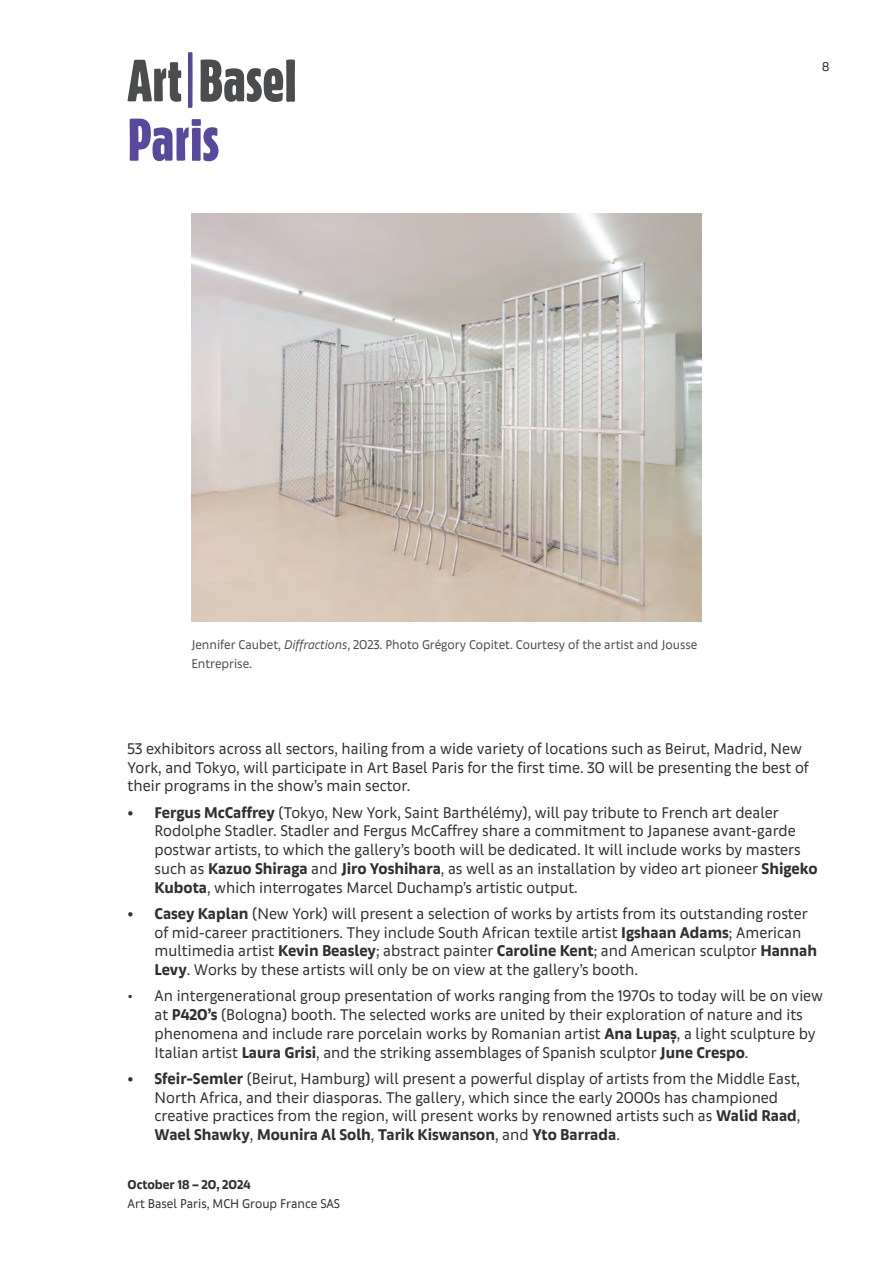
<style>
.page{position:relative;width:893px;height:1263px;background:#fff}
.page>*{position:absolute;margin:0;border:0;box-sizing:border-box;transform-origin:0 0}
.Crosshead_EN{font:16.5px/18.8px "Art Basel Text";color:#312f30}
.Crosshead_EN-2{font:13.5px/18.8px "Art Basel Text";color:#4b4c4d}
.t1{font:13.5px "Art Basel Text";color:#312f30}
.t2{font:700 13.5px "Art Basel Text";color:#312f30}
.s1{font-style:italic}
.s2{font-weight:700}
</style>
<div class="page">
<svg style="left:128px;top:60px;width:53px;height:42px"></svg>
<svg style="left:201px;top:59px;width:94px;height:43px"></svg>
<svg style="left:130px;top:119px;width:88px;height:42px"></svg>
<svg style="left:188px;top:53px;width:4px;height:54px"></svg>
<img style="left:191px;top:214px;width:511px;height:408px">
<p class="t1" style="left:822px;top:59px;width:9px">8</p>
<p class="Crosshead_EN-2" style="left:191px;top:635px;width:507px">Jennifer Caubet, <span class="s1">Diffractions</span>, 2023. Photo Grégory Copitet. Courtesy of the artist and Jousse<br>Entreprise.</p>
<p class="Crosshead_EN" style="left:128px;top:739px;width:683px">53 exhibitors across all sectors, hailing from a wide variety of locations such as Beirut, Madrid, New<br>York, and Tokyo, will participate in Art Basel Paris for the first time. 30 will be presenting the best of their programs in the show’s main sector.</p>
<p class="Crosshead_EN" style="left:155px;top:803px;width:665px;text-indent:-27px"><span class="s2">• Fergus McCaffrey</span> (Tokyo, New York, Saint Barthélémy), will pay tribute to French art dealer Rodolphe Stadler. Stadler and Fergus McCaffrey share a commitment to Japanese avant-garde postwar artists, to which the gallery’s booth will be dedicated. It will include works by masters such as <span class="s2">Kazuo Shiraga</span> and <span class="s2">Jiro Yoshihara</span>, as well as an installation by video art pioneer <span class="s2">Shigeko Kubota</span>, which interrogates Marcel Duchamp’s artistic output.</p>
<p class="Crosshead_EN" style="left:155px;top:904px;width:664px;text-indent:-27px"><span class="s2">• Casey Kaplan</span> (New York) will present a selection of works by artists from its outstanding roster of mid-career practitioners. They include South African textile artist <span class="s2">Igshaan Adams</span>; American multimedia artist <span class="s2">Kevin Beasley</span>; abstract painter <span class="s2">Caroline Kent</span>; and American sculptor <span class="s2">Hannah Levy</span>. Works by these artists will only be on view at the gallery’s booth.</p>
<p class="Crosshead_EN" style="left:155px;top:987px;width:670px;text-indent:-27px">• An intergenerational group presentation of works ranging from the 1970s to today will be on view at <span class="s2">P420’s</span> (Bologna) booth. The selected works are united by their exploration of nature and its phenomena and include rare porcelain works by Romanian artist <span class="s2">Ana Lupaș</span>, a light sculpture by Italian artist <span class="s2">Laura Grisi</span>, and the striking assemblages of Spanish sculptor <span class="s2">June Crespo</span>.</p>
<p class="Crosshead_EN" style="left:155px;top:1069px;width:647px;text-indent:-27px"><span class="s2">• Sfeir-Semler</span> (Beirut, Hamburg) will present a powerful display of artists from the Middle East, North Africa, and their diasporas. The gallery, which since the early 2000s has championed creative practices from the region, will present works by renowned artists such as <span class="s2">Walid Raad</span>, <span class="s2">Wael Shawky</span>, <span class="s2">Mounira Al Solh</span>, <span class="s2">Tarik Kiswanson</span>, and <span class="s2">Yto Barrada</span>.</p>
<p class="t2" style="left:128px;top:1176px;width:125px">October 18 – 20, 2024</p>
<p class="t1" style="left:128px;top:1195px;width:214px">Art Basel Paris, MCH Group France SAS</p>
</div>
